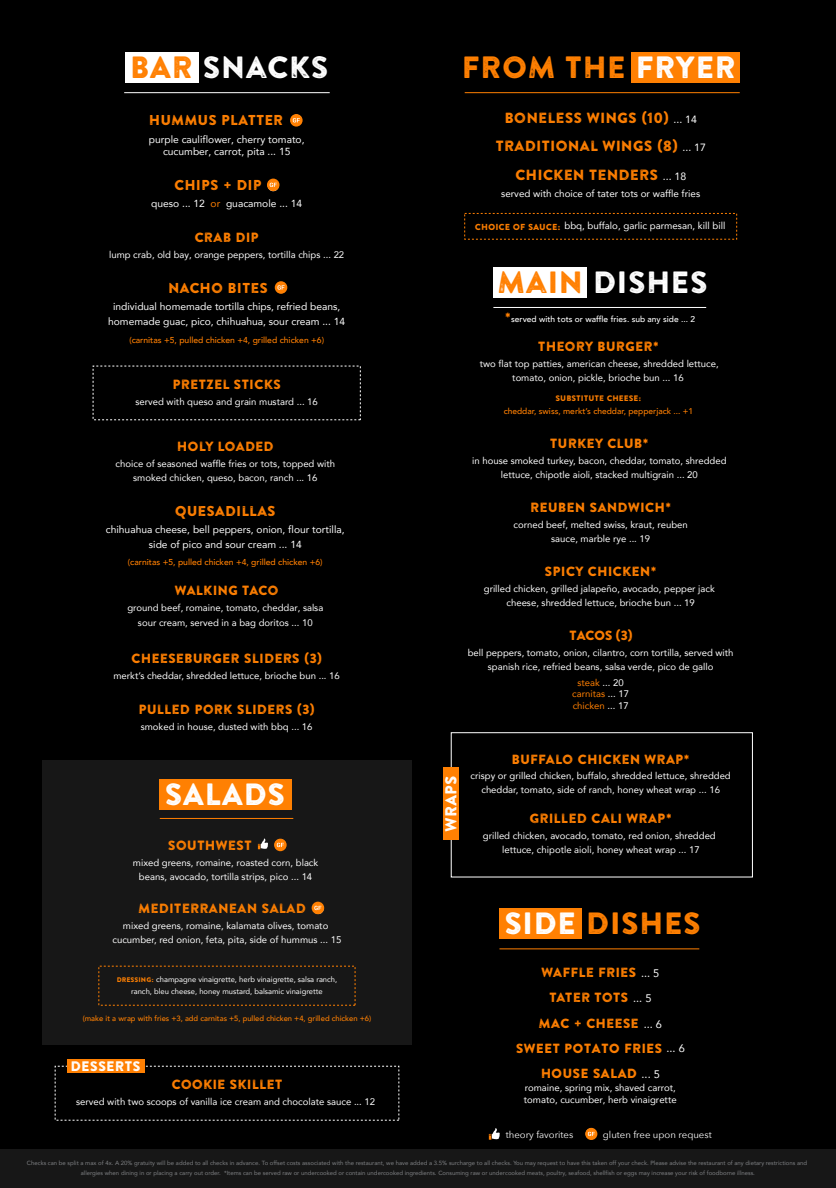
<style>
.page{position:relative;width:836px;height:1188px;background:#fff}
.page>*{position:absolute;margin:0;border:0;box-sizing:border-box;transform-origin:0 0}
.t1{font:30.7px "Brandon Printed One";color:#fff}
.t2{font:30.7px "Brandon Printed One";color:#ff8002}
.t3{font:15.8px "Brandon Printed One";color:#fff}
.t4{font:14.7px/28.3px "Brandon Printed One";color:#ff8002;text-align:center}
.t5{font:14.3px "Brandon Printed One";color:#ff8002}
.t6{font:13.8px "Brandon Printed One";color:#fff}
.t7{font:13.3px/24.7px "Brandon Printed One";color:#ff8002;text-align:center}
.t8{font:10.2px/15.2px "Avenir";color:#fff;text-align:center}
.t9{font:9.8px "Avenir";color:#fff}
.t10{font:9.7px "Avenir";color:#fff}
.t11{font:9.6px "Avenir Next";color:#fff}
.t12{font:9.5px/14.1px "Avenir";color:#fff;text-align:center}
.t13{font:9.5px/11.4px "Avenir";color:#ff8002;text-align:center}
.t14{font:500 8.6px "Avenir";color:#ff8002}
.t15{font:500 8.4px "Avenir";color:#ff8002}
.t16{font:500 8.4px "Avenir";color:#fff}
.t17{font:8px "Brandon Printed One";color:#ff8002}
.t18{font:7.6px/12.4px "Avenir";color:#fff;text-align:center}
.t19{font:500 7.6px "Avenir";color:#ff8002}
.t20{font:6px/10px "Avenir";color:#808285;text-align:center}
.s1{color:#ff8002}
.s2{font-family:"Brandon Printed One";font-size:6.7px;color:#ff8002}
.s3{color:#fff}
.s4{font-family:"Avenir";font-size:10.5px;color:#fff}
.s5{font-family:"Brandon Printed One";font-size:8.7px;color:#ff8002}
.s6{font-family:"Brandon Printed One";font-weight:400;font-size:13.3px;color:#ff8002}
.s7{font-family:"Avenir";font-size:10.9px;color:#fff}
</style>
<div class="page">
<div style="left:0;top:0;width:835px;height:1188px;background:#000"></div>
<div style="left:0;top:1150px;width:835px;height:38px;background:#171717"></div>
<hr style="left:493px;top:307px;width:213px;height:1px;background:#fff">
<div style="left:493px;top:267px;width:94px;height:30px;background:#fff"></div>
<div style="left:631px;top:52px;width:108px;height:30px;background:#ff8002"></div>
<hr style="left:464px;top:92px;width:275px;height:1px;background:#ff8002">
<div style="left:450px;top:732px;width:302px;height:146px;border:1px solid #fff"></div>
<div style="left:443px;top:768px;width:15px;height:72px;background:#ff8002"></div>
<div style="left:67px;top:1059px;width:77px;height:14px;background:#ff8002"></div>
<svg style="left:488px;top:1128px;width:12px;height:12px"></svg>
<svg style="left:585px;top:1128px;width:12px;height:12px"></svg>
<hr style="left:499px;top:948px;width:200px;height:1px;background:#ff8002">
<div style="left:499px;top:908px;width:82px;height:31px;background:#ff8002"></div>
<div style="left:125px;top:52px;width:74px;height:30px;background:#fff"></div>
<hr style="left:124px;top:92px;width:205px;height:1px;background:#fff">
<svg style="left:290px;top:114px;width:12px;height:13px"></svg>
<svg style="left:267px;top:179px;width:12px;height:12px"></svg>
<svg style="left:275px;top:281px;width:12px;height:13px"></svg>
<div style="left:42px;top:760px;width:369px;height:285px;background:#171717"></div>
<div style="left:159px;top:780px;width:132px;height:30px;background:#ff8002"></div>
<hr style="left:160px;top:818px;width:133px;height:1px;background:#ff8002">
<svg style="left:258px;top:838px;width:10px;height:11px"></svg>
<svg style="left:274px;top:839px;width:12px;height:12px"></svg>
<svg style="left:311px;top:902px;width:13px;height:12px"></svg>
<h1 class="t1" style="left:130px;top:48px;width:200px"><span class="s1">BAR</span> SNACKS</h1>
<h3 class="t5" style="left:149px;top:111px;width:136px">HUMMUS PLATTER</h3>
<p class="t8" style="left:149px;top:133px;width:157px;line-height:12.3px">purple cauliflower, cherry tomato, cucumber, carrot, pita ... 15</p>
<h3 class="t5" style="left:174px;top:176px;width:89px">CHIPS + DIP</h3>
<p class="t8" style="left:151px;top:196px;width:152px">queso ... 12 <span class="s1">or</span> guacamole ... 14</p>
<h3 class="t7" style="left:194px;top:225px;width:66px">CRAB DIP</h3>
<p class="t12" style="left:109px;top:247px;width:236px">lump crab, old bay, orange peppers, tortilla chips ... 22</p>
<h3 class="t5" style="left:168px;top:279px;width:101px">NACHO BITES</h3>
<p class="t8" style="left:108px;top:299px;width:238px">individual homemade tortilla chips, refried beans, homemade guac, pico, chihuahua, sour cream ... 14</p>
<p class="t14" style="left:129px;top:332px;width:196px">(carnitas +5, pulled chicken +4, grilled chicken +6)</p>
<h3 class="t7" style="left:172px;top:372px;width:110px">PRETZEL STICKS</h3>
<p class="t12" style="left:135px;top:394px;width:184px">served with queso and grain mustard ... 16</p>
<h3 class="t7" style="left:177px;top:434px;width:98px">HOLY LOADED</h3>
<p class="t12" style="left:116px;top:456px;width:221px">choice of seasoned waffle fries or tots, topped with smoked chicken, queso, bacon, ranch ... 16</p>
<h3 class="t5" style="left:175px;top:502px;width:102px">QUESADILLAS</h3>
<p class="t8" style="left:106px;top:522px;width:240px">chihuahua cheese, bell peppers, onion, flour tortilla, side of pico and sour cream ... 14</p>
<p class="t14" style="left:128px;top:555px;width:196px">(carnitas +5, pulled chicken +4, grilled chicken +6)</p>
<h3 class="t7" style="left:174px;top:578px;width:106px">WALKING TACO</h3>
<p class="t12" style="left:127px;top:601px;width:197px">ground beef, romaine, tomato, cheddar, salsa sour cream, served in a bag doritos ... 10</p>
<h3 class="t7" style="left:131px;top:646px;width:192px">CHEESEBURGER SLIDERS (3)</h3>
<p class="t12" style="left:113px;top:669px;width:228px">merkt’s cheddar, shredded lettuce, brioche bun ... 16</p>
<h3 class="t7" style="left:138px;top:696px;width:178px">PULLED PORK SLIDERS (3)</h3>
<p class="t12" style="left:141px;top:719px;width:173px">smoked in house, dusted with bbq ... 16</p>
<h1 class="t1" style="left:164px;top:775px;width:122px">SALADS</h1>
<h3 class="t7" style="left:168px;top:832px;width:86px">SOUTHWEST</h3>
<p class="t12" style="left:133px;top:855px;width:187px">mixed greens, romaine, roasted corn, black beans, avocado, tortilla strips, pico ... 14</p>
<h3 class="t7" style="left:138px;top:896px;width:169px">MEDITERRANEAN SALAD</h3>
<p class="t12" style="left:112px;top:918px;width:230px">mixed greens, romaine, kalamata olives, tomato cucumber, red onion, feta, pita, side of hummus ... 15</p>
<p class="t18" style="left:117px;top:973px;width:222px"><span class="s2">DRESSING:</span> champagne vinaigrette, herb vinaigrette, salsa ranch, ranch, bleu cheese, honey mustard, balsamic vinaigrette</p>
<p class="t19" style="left:83px;top:1012px;width:290px">(make it a wrap with fries +3, add carnitas +5, pulled chicken +4, grilled chicken +6)</p>
<h3 class="t6" style="left:70px;top:1057px;width:72px">DESSERTS</h3>
<h3 class="t7" style="left:171px;top:1072px;width:113px">COOKIE SKILLET</h3>
<p class="t12" style="left:76px;top:1094px;width:300px">served with two scoops of vanilla ice cream and chocolate sauce ... 12</p>
<h1 class="t2" style="left:461px;top:48px;width:276px">FROM THE <span class="s3">FRYER</span></h1>
<h3 class="t4" style="left:495px;top:103px;width:212px">BONELESS WINGS (10) <span class="s4">... 14<br></span>TRADITIONAL WINGS (8) <span class="s4">... 17<br></span>CHICKEN TENDERS <span class="s4">... 18</span></h3>
<p class="t9" style="left:501px;top:185px;width:200px">served with choice of tater tots or waffle fries</p>
<p class="t10" style="left:474px;top:218px;width:252px"><span class="s5">CHOICE OF SAUCE:</span> bbq, buffalo, garlic parmesan, kill bill</p>
<h1 class="t1" style="left:497px;top:262px;width:212px"><span class="s1">MAIN</span> DISHES</h1>
<p class="t16" style="left:504px;top:312px;width:192px"><span class="s6">*</span>served with tots or waffle fries. sub any side ... 2</p>
<h3 class="t7" style="left:537px;top:334px;width:123px">THEORY BURGER*</h3>
<p class="t12" style="left:479px;top:356px;width:240px">two flat top patties, american cheese, shredded lettuce, tomato, onion, pickle, brioche bun ... 16</p>
<p class="t17" style="left:555px;top:393px;width:87px">SUBSTITUTE CHEESE:</p>
<p class="t15" style="left:503px;top:404px;width:191px">cheddar, swiss, merkt’s cheddar, pepperjack ... +1</p>
<h3 class="t7" style="left:549px;top:431px;width:100px">TURKEY CLUB*</h3>
<p class="t12" style="left:472px;top:453px;width:256px">in house smoked turkey, bacon, cheddar, tomato, shredded lettuce, chipotle aioli, stacked multigrain ... 20</p>
<h3 class="t7" style="left:530px;top:495px;width:142px">REUBEN SANDWICH*</h3>
<p class="t12" style="left:513px;top:517px;width:176px">corned beef, melted swiss, kraut, reuben sauce, marble rye ... 19</p>
<h3 class="t7" style="left:544px;top:559px;width:114px">SPICY CHICKEN*</h3>
<p class="t12" style="left:483px;top:581px;width:232px">grilled chicken, grilled jalapeño, avocado, pepper jack cheese, shredded lettuce, brioche bun ... 19</p>
<h3 class="t7" style="left:569px;top:623px;width:65px">TACOS (3)</h3>
<p class="t12" style="left:467px;top:645px;width:267px">bell peppers, tomato, onion, cilantro, corn tortilla, served with spanish rice, refried beans, salsa verde, pico de gallo</p>
<p class="t13" style="left:572px;top:677px;width:58px">steak <span class="s3">... 20 </span>carnitas <span class="s3">... 17 </span>chicken <span class="s3">... 17</span></p>
<h2 class="t3" style="left:440px;top:832px;width:58px;rotate:-90deg">WRAPS</h2>
<h3 class="t7" style="left:511px;top:746px;width:180px">BUFFALO CHICKEN WRAP*</h3>
<p class="t12" style="left:470px;top:769px;width:261px">crispy or grilled chicken, buffalo, shredded lettuce, shredded cheddar, tomato, side of ranch, honey wheat wrap ... 16</p>
<h3 class="t7" style="left:529px;top:806px;width:144px">GRILLED CALI WRAP*</h3>
<p class="t12" style="left:482px;top:828px;width:234px">grilled chicken, avocado, tomato, red onion, shredded</p>
<p class="t12" style="left:502px;top:842px;width:199px">lettuce, chipotle aioli, honey wheat wrap ... 17</p>
<h1 class="t2" style="left:504px;top:904px;width:198px"><span class="s3">SIDE</span> DISHES</h1>
<h3 class="t7" style="left:541px;top:959px;width:120px">WAFFLE FRIES <span class="s7">... 5</span></h3>
<h3 class="t7" style="left:549px;top:985px;width:104px">TATER TOTS <span class="s7">... 5</span></h3>
<h3 class="t7" style="left:538px;top:1010px;width:125px">MAC + CHEESE <span class="s7">... 6</span></h3>
<h3 class="t7" style="left:515px;top:1036px;width:170px">SWEET POTATO FRIES <span class="s7">... 6<br></span>HOUSE SALAD <span class="s7">... 5</span></h3>
<p class="t12" style="left:523px;top:1082px;width:154px;line-height:11.5px;text-align:left">romaine, spring mix, shaved carrot, tomato, cucumber, herb vinaigrette</p>
<p class="t11" style="left:505px;top:1126px;width:69px">theory favorites</p>
<p class="t11" style="left:602px;top:1126px;width:110px">gluten free upon request</p>
<p class="t20" style="left:27px;top:1158px;width:781px">Checks can be split a max of 4x. A 20% gratuity will be added to all checks in advance. To offset costs associated with the restaurant, we have added a 3.5% surcharge to all checks. You may request to have this taken off your check. Please advise the restaurant of any dietary restrictions and allergies when dining in or placing a carry out order. *Items can be served raw or undercooked or contain undercooked ingredients. Consuming raw or undercooked meats, poultry, seafood, shellfish or eggs may increase your risk of foodborne illness.</p>
</div>
